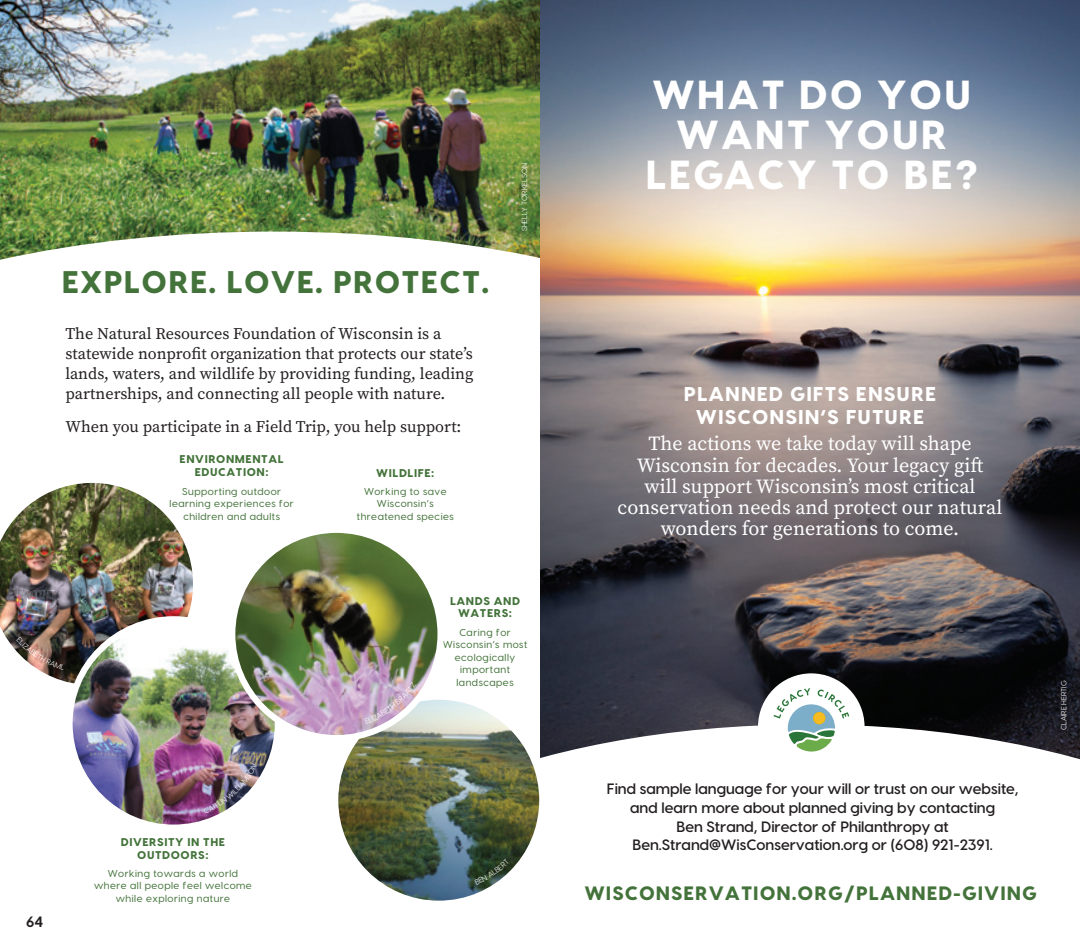
<style>
.page{position:relative;width:1080px;height:945px;background:#fff}
.page>*{position:absolute;margin:0;border:0;box-sizing:border-box;transform-origin:0 0}
.t1{font:800 40.5px/40px "Visby";letter-spacing:.05em;color:#fff;text-align:center}
.t2{font:800 31.25px "Visby";letter-spacing:.04em;color:#43733a}
.t3{font:20px/21.2px "Source Serif Pro";color:#fff;text-align:center}
.t4{font:800 20px/22.5px "Visby";letter-spacing:.05em;color:#fff;text-align:center}
.t5{font:800 19.38px "Visby";letter-spacing:.05em;color:#43733a}
.t6{font:16.25px/20px "Source Serif Pro";color:#231f20}
.t7{font:600 15px/18.8px "Visby";color:#231f20;text-align:center}
.t8{font:700 15px "Visby";color:#231f20}
.t9{font:800 11.25px/12.5px "Visby";letter-spacing:.05em;color:#43733a;text-align:center}
.t10{font:500 10px/12.5px "Visby";letter-spacing:.05em;color:#43733a;text-align:center}
.t11{font:7.5px "Visby";color:#fff}
</style>
<div class="page">
<img style="left:0;top:0;width:540px;height:260px">
<div style="left:514px;top:156px;width:21px;height:83px;background:#231f20;opacity:.75"></div>
<img style="left:540px;top:0;width:540px;height:725px">
<img style="left:0;top:482px;width:193px;height:201px">
<img style="left:70px;top:619px;width:204px;height:205px">
<div style="left:66px;top:616px;width:215px;height:215px;border:6px solid #fff;border-radius:50%"></div>
<div style="left:758px;top:673px;width:107px;height:107px;background:#fff;border-radius:50%"></div>
<svg style="left:338px;top:725px;width:742px;height:172px"></svg>
<img style="left:338px;top:700px;width:201px;height:201px;border-radius:100px">
<svg style="left:774px;top:688px;width:75px;height:64px"></svg>
<img style="left:232px;top:530px;width:209px;height:208px;border-radius:104px">
<div style="left:229px;top:527px;width:215px;height:214px;border:6px solid #fff;border-radius:50%"></div>
<svg style="left:16px;top:637px;width:49px;height:33px;background:#7e6960"></svg>
<img style="left:204px;top:764px;width:53px;height:50px">
<svg style="left:475px;top:859px;width:34px;height:26px"></svg>
<svg style="left:365px;top:682px;width:51px;height:42px;background:#cbb6cb"></svg>
<h2 class="t2" style="left:62px;top:254px;width:429px">EXPLORE. LOVE. PROTECT.</h2>
<p class="t6" style="left:65px;top:323px;width:410px">The Natural Resources Foundation of Wisconsin is a statewide nonprofit organization that protects our state’s lands, waters, and wildlife by providing funding, leading partnerships, and connecting all people with nature.</p>
<p class="t6" style="left:65px;top:416px;width:398px">When you participate in a Field Trip, you help support:</p>
<p class="t9" style="left:180px;top:450px;width:106px;line-height:13.8px">ENVIRONMENTAL<br>EDUCATION:</p>
<p class="t10" style="left:170px;top:484px;width:126px">Supporting outdoor learning experiences for children and adults</p>
<p class="t9" style="left:376px;top:465px;width:60px">WILDLIFE:</p>
<p class="t10" style="left:357px;top:484px;width:98px">Working to save<br>Wisconsin’s threatened species</p>
<p class="t11" style="left:519px;top:231px;width:70px;rotate:-90deg">SHELLY TORKELSON</p>
<p class="t9" style="left:450px;top:593px;width:72px">LANDS AND<br>WATERS:</p>
<p class="t10" style="left:443px;top:625px;width:86px">Caring for<br>Wisconsin’s most ecologically important landscapes</p>
<p class="t8" style="left:26px;top:909px;width:19px">64</p>
<p class="t9" style="left:121px;top:834px;width:106px">DIVERSITY IN THE<br>OUTDOORS:</p>
<p class="t10" style="left:94px;top:866px;width:159px">Working towards a world where all people feel welcome while exploring nature</p>
<h2 class="t1" style="left:646px;top:69px;width:334px">WHAT DO YOU<br>WANT YOUR<br>LEGACY TO BE?</h2>
<p class="t4" style="left:684px;top:380px;width:254px">PLANNED GIFTS ENSURE<br>WISCONSIN’S FUTURE</p>
<p class="t3" style="left:618px;top:433px;width:386px">The actions we take today will shape Wisconsin for decades. Your legacy gift will support Wisconsin’s most critical conservation needs and protect our natural wonders for generations to come.</p>
<p class="t7" style="left:607px;top:778px;width:413px">Find sample language for your will or trust on our website, and learn more about planned giving by contacting<br>Ben Strand, Director of Philanthropy at Ben.Strand@WisConservation.org or (608) 921-2391.</p>
<p class="t5" style="left:584px;top:875px;width:454px">WISCONSERVATION.ORG/PLANNED-GIVING</p>
<p class="t11" style="left:1058px;top:730px;width:51px;rotate:-90deg">CLAIRE HERTIG</p>
</div>
